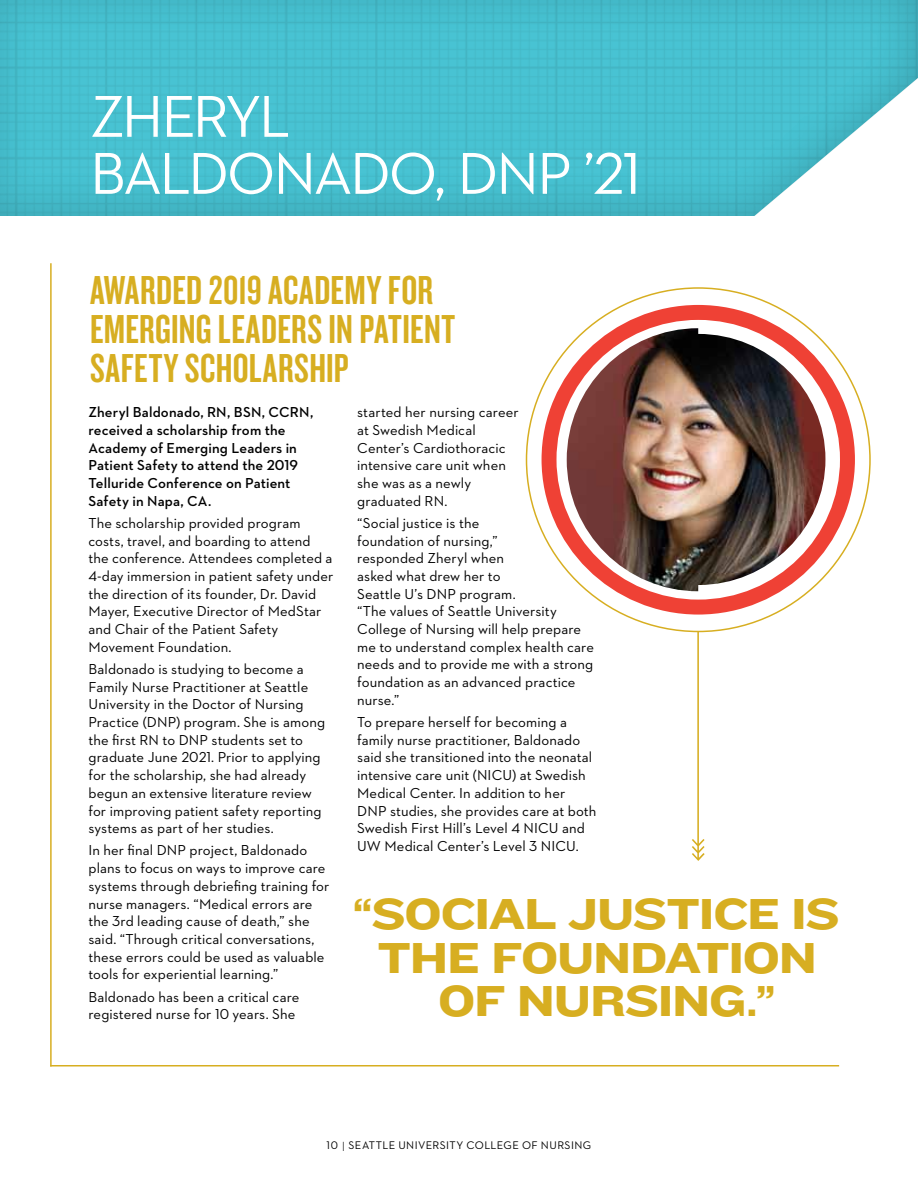
<style>
.page{position:relative;width:918px;height:1188px;background:#fff}
.page>*{position:absolute;margin:0;border:0;box-sizing:border-box;transform-origin:0 0}
.t1{font:60px/57px "Neutraface 2 Text";color:#fff}
.t2{font:45px/43.5px "Knockout 53 Heviweight";letter-spacing:-.03em;color:#d7ae21;text-align:center}
.t3{font:42px/39px "Knockout 48 Featherweight";letter-spacing:.01em;color:#d7ae21}
.t4{font:14.7px/17.7px "Neutraface 2 Text";letter-spacing:.005em;color:#000}
.t5{font:600 14.7px/17.7px "Neutraface 2 Text";letter-spacing:.01em;color:#000}
.t6{font:11.25px "Neutraface 2 Text";letter-spacing:.035em;color:#000}
.s1{font-weight:300;font-size:13.5px}
</style>
<div class="page">
<div style="left:0;top:0;width:918px;height:218px;background:#000;opacity:.2"></div>
<svg style="left:692px;top:632px;width:13px;height:229px"></svg>
<hr style="left:50px;top:263px;width:2px;height:803px;background:#d7ae21">
<hr style="left:50px;top:1065px;width:789px;height:1px;background:#d7ae21">
<img style="left:542px;top:305px;width:313px;height:310px">
<img style="left:698px;top:326px;width:135px;height:267px">
<h1 class="t1" style="left:90px;top:87px;width:553px">Zh eryl<br>Baldo nado, DN P ’21</h1>
<h3 class="t3" style="left:90px;top:270px;width:367px">AWARDED 2019 ACADEMY FOR<br>EMERGING LEADERS IN PATIENT<br>SAFETY SCHOLARSHIP</h3>
<p class="t5" style="left:88px;top:403px;width:226px">Zheryl Baldonado, RN, BSN, CCRN, received a scholarship from the<br>Academy of Emerging Leaders in<br>Patient Safety to attend the 2019<br>Telluride Conference on Patient<br>Safety in Napa, CA.</p>
<p class="t4" style="left:88px;top:514px;width:246px">The scholarship provided program costs, travel, and boarding to attend the conference. Attendees completed a 4-day immersion in patient safety under the direction of its founder, D r. David Mayer, Executive Director of MedStar and Chair of the Patient Safety Movement Foundation.</p>
<p class="t4" style="left:88px;top:660px;width:238px">Baldonado is studying to become a Family N urse Practitioner at Seattle<br>U niversity in the Doctor of N ursing Practice (DN P) program. She is among the first RN to DN P students set to graduate June 2021. Prior to applying for the scholarship, she had already begun an extensive literature review for improving patient safety reporting systems as part of her studies.</p>
<p class="t4" style="left:88px;top:841px;width:243px">I n her final DN P project, Baldonado plans to focus on ways to improve care systems through debriefing training for nurse managers. “Medical errors are the 3rd leading cause of death,” she said. “Through critical conversations, these errors could be used as valuable tools for experiential learning.”</p>
<p class="t4" style="left:88px;top:988px;width:213px">Baldonado has been a critical care registered nurse for 10 years. She</p>
<p class="t4" style="left:357px;top:403px;width:163px">started her nursing career at Swedish Medical<br>Center’s Cardiothoracic intensive care unit when she was as a newly graduated RN .</p>
<p class="t4" style="left:357px;top:514px;width:238px">“Social justice is the<br>foundation of nursing,”<br>responded Zheryl when<br>asked what drew her to<br>Seattle U ’s DN P program.<br>“The values of Seattle U niversity<br>College of N ursing will help prepare me to understand complex health care needs and to provide me with a strong foundation as an advanced practice nurse.”</p>
<p class="t4" style="left:357px;top:713px;width:241px">To prepare herself for becoming a family nurse practitioner, Baldonado said she transitioned into the neonatal intensive care unit (NI CU) at Swedish Medical Center. I n addition to her<br>DN P studies, she provides care at both Swedish First Hill’s Level 4 NI CU and UW Medical Center’s Level 3 NI CU .</p>
<h2 class="t2" style="left:352px;top:891px;width:486px">“SOCIAL JUSTICE IS<br>THE FOUNDATION<br>OF NURSING.”</h2>
<p class="t6" style="left:327px;top:1138px;width:266px">10 <span class="s1">I</span> seattle university College of N ursing</p>
</div>
